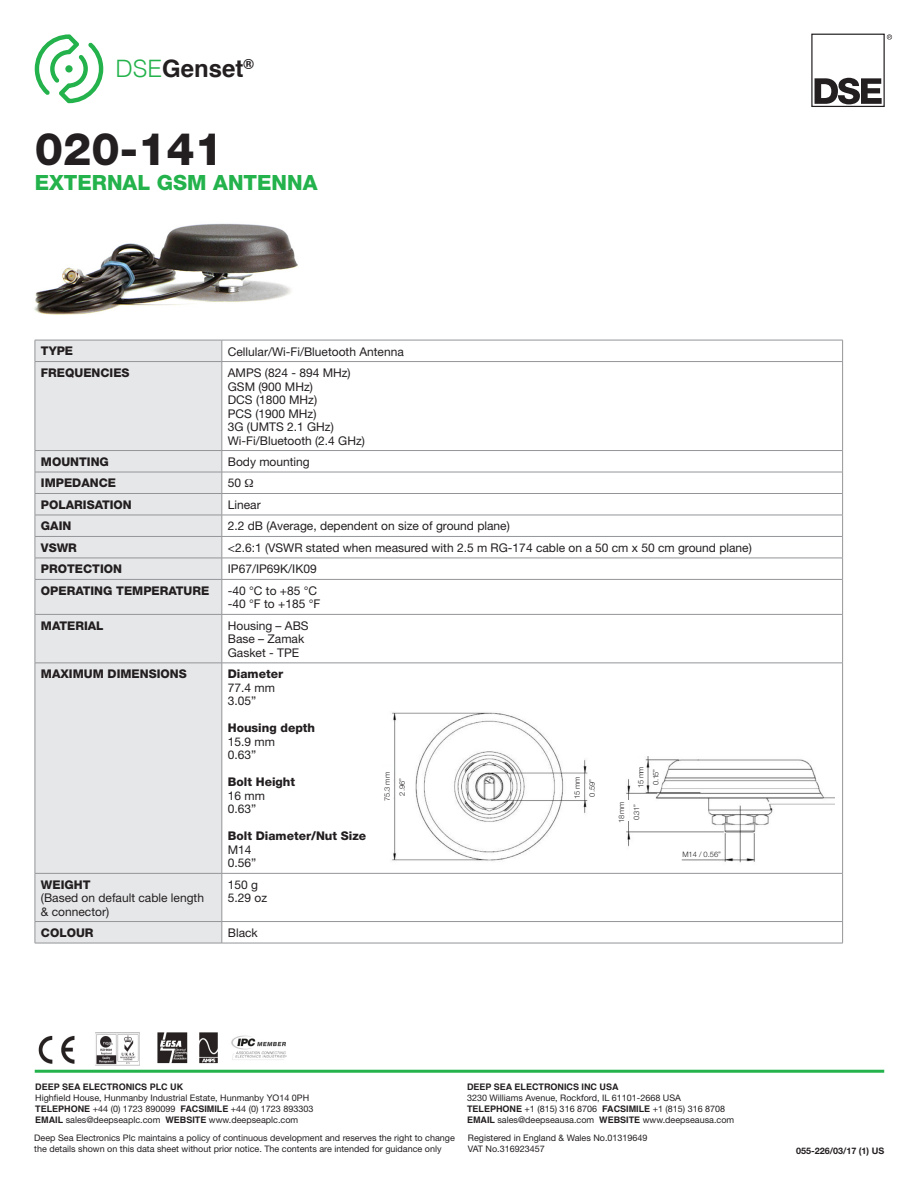
<style>
.page{position:relative;width:918px;height:1188px;background:#fff}
.page>*{position:absolute;margin:0;border:0;box-sizing:border-box;transform-origin:0 0}
.t1{font:800 45px "Helvetica Neue";color:#231f20}
.t2{font:700 24px "Helvetica";color:#231f20}
.t3{font:800 21px "Helvetica Neue";color:#23b24b}
.t4{font:12px "Helvetica Neue";color:#231f20}
.t5{font:800 12px "Helvetica Neue";color:#231f20}
.t6{font:9px/10.8px "Helvetica Neue";color:#231f20}
.t7{font:700 9px "Helvetica";color:#231f20}
.t8{font:700 9px "Helvetica Neue";color:#231f20}
.t9{font:300 7.5px "Helvetica Neue";color:#231f20}
.s1{font-weight:300;color:#23b24b}
.s2{font-family:"Helvetica";font-weight:700}
</style>
<div class="page">
<img style="left:392px;top:712px;width:196px;height:149px">
<img style="left:626px;top:756px;width:208px;height:107px">
<div style="left:614px;top:800px;width:15px;height:20px;background:#fff"></div>
<div style="left:679px;top:838px;width:41px;height:20px;background:#fff"></div>
<img style="left:34px;top:223px;width:264px;height:92px">
<hr style="left:35px;top:1070px;width:849px;height:3px;background:#23b24b">
<svg style="left:811px;top:34px;width:81px;height:73px"></svg>
<img style="left:38px;top:1035px;width:37px;height:29px">
<img style="left:95px;top:1032px;width:192px;height:33px">
<svg style="left:35px;top:34px;width:68px;height:69px"></svg>
<div style="left:65px;top:65px;width:8px;height:8px;background:#23b24b;border-radius:50%"></div>
<div style="left:36px;top:341px;width:186px;height:602px;background:#e6e7e9"></div>
<hr style="left:35px;top:340px;width:187px;height:1px;background:#939598">
<svg style="left:35px;top:340px;width:1px;height:21px"></svg>
<hr style="left:222px;top:340px;width:621px;height:1px;background:#939598">
<svg style="left:222px;top:340px;width:1px;height:21px"></svg>
<svg style="left:842px;top:340px;width:1px;height:21px"></svg>
<hr style="left:35px;top:361px;width:187px;height:1px;background:#939598">
<hr style="left:35px;top:362px;width:1px;height:88px;background:#939598">
<hr style="left:222px;top:361px;width:621px;height:1px;background:#939598">
<hr style="left:222px;top:362px;width:1px;height:88px;background:#939598">
<hr style="left:842px;top:362px;width:1px;height:88px;background:#939598">
<hr style="left:35px;top:450px;width:187px;height:1px;background:#939598">
<hr style="left:222px;top:450px;width:621px;height:1px;background:#939598">
<hr style="left:35px;top:472px;width:187px;height:1px;background:#939598">
<hr style="left:222px;top:472px;width:621px;height:1px;background:#939598">
<hr style="left:35px;top:493px;width:187px;height:1px;background:#939598">
<hr style="left:222px;top:493px;width:621px;height:1px;background:#939598">
<hr style="left:35px;top:515px;width:187px;height:1px;background:#939598">
<hr style="left:222px;top:515px;width:621px;height:1px;background:#939598">
<hr style="left:35px;top:536px;width:187px;height:1px;background:#939598">
<hr style="left:222px;top:536px;width:621px;height:1px;background:#939598">
<hr style="left:35px;top:558px;width:187px;height:1px;background:#939598">
<svg style="left:35px;top:451px;width:1px;height:128px"></svg>
<hr style="left:222px;top:558px;width:621px;height:1px;background:#939598">
<svg style="left:222px;top:451px;width:1px;height:128px"></svg>
<svg style="left:842px;top:451px;width:1px;height:128px"></svg>
<hr style="left:35px;top:579px;width:187px;height:1px;background:#939598">
<hr style="left:35px;top:580px;width:1px;height:34px;background:#939598">
<hr style="left:222px;top:579px;width:621px;height:1px;background:#939598">
<hr style="left:222px;top:580px;width:1px;height:34px;background:#939598">
<hr style="left:842px;top:580px;width:1px;height:34px;background:#939598">
<hr style="left:35px;top:614px;width:187px;height:1px;background:#939598">
<hr style="left:35px;top:615px;width:1px;height:48px;background:#939598">
<hr style="left:222px;top:614px;width:621px;height:1px;background:#939598">
<hr style="left:222px;top:615px;width:1px;height:48px;background:#939598">
<hr style="left:842px;top:615px;width:1px;height:48px;background:#939598">
<hr style="left:35px;top:663px;width:187px;height:1px;background:#939598">
<hr style="left:35px;top:663px;width:1px;height:210px;background:#939598">
<hr style="left:222px;top:663px;width:621px;height:1px;background:#939598">
<hr style="left:222px;top:663px;width:1px;height:210px;background:#939598">
<hr style="left:842px;top:663px;width:1px;height:210px;background:#939598">
<hr style="left:35px;top:873px;width:187px;height:1px;background:#939598">
<hr style="left:35px;top:874px;width:1px;height:47px;background:#939598">
<hr style="left:222px;top:873px;width:621px;height:1px;background:#939598">
<hr style="left:222px;top:874px;width:1px;height:47px;background:#939598">
<hr style="left:842px;top:874px;width:1px;height:47px;background:#939598">
<hr style="left:35px;top:921px;width:187px;height:1px;background:#939598">
<svg style="left:35px;top:922px;width:1px;height:21px"></svg>
<hr style="left:222px;top:921px;width:621px;height:1px;background:#939598">
<svg style="left:222px;top:922px;width:1px;height:21px"></svg>
<svg style="left:842px;top:922px;width:1px;height:21px"></svg>
<hr style="left:35px;top:943px;width:187px;height:1px;background:#939598">
<hr style="left:222px;top:943px;width:621px;height:1px;background:#939598">
<p class="t2" style="left:116px;top:50px;width:140px"><span class="s1">DSE</span>Genset<sup>®</sup></p>
<p class="t1" style="left:35px;top:122px;width:190px">020-141</p>
<p class="t3" style="left:35px;top:170px;width:284px">EXTERNAL GSM ANTENNA</p>
<p class="t5" style="left:41px;top:344px;width:34px">TYPE</p>
<p class="t4" style="left:228px;top:344px;width:178px">Cellular/Wi-Fi/Bluetooth Antenna</p>
<p class="t5" style="left:41px;top:365px;width:90px">FREQUENCIES</p>
<p class="t4" style="left:228px;top:366px;width:124px">AMPS (824 - 894 MHz)</p>
<p class="t4" style="left:228px;top:379px;width:87px">GSM (900 MHz)</p>
<p class="t4" style="left:228px;top:393px;width:91px">DCS (1800 MHz)</p>
<p class="t4" style="left:228px;top:406px;width:90px">PCS (1900 MHz)</p>
<p class="t4" style="left:228px;top:420px;width:107px">3G (UMTS 2.1 GHz)</p>
<p class="t4" style="left:228px;top:433px;width:139px">Wi-Fi/Bluetooth (2.4 GHz)</p>
<p class="t5" style="left:41px;top:454px;width:70px">MOUNTING</p>
<p class="t4" style="left:228px;top:455px;width:84px">Body mounting</p>
<p class="t5" style="left:41px;top:476px;width:77px">IMPEDANCE</p>
<p class="t4" style="left:228px;top:476px;width:15px">50</p>
<p class="t5" style="left:41px;top:497px;width:92px">POLARISATION</p>
<p class="t4" style="left:228px;top:498px;width:34px">Linear</p>
<p class="t5" style="left:41px;top:519px;width:32px">GAIN</p>
<p class="t4" style="left:228px;top:519px;width:284px">2.2 dB (Average, dependent on size of ground plane)</p>
<p class="t5" style="left:41px;top:540px;width:38px">VSWR</p>
<p class="t4" style="left:228px;top:541px;width:526px">&lt;2.6:1 (VSWR stated when measured with 2.5 m RG-174 cable on a 50 cm x 50 cm ground plane)</p>
<p class="t5" style="left:41px;top:562px;width:83px">PROTECTION</p>
<p class="t4" style="left:228px;top:562px;width:90px">IP67/IP69K/IK09</p>
<p class="t5" style="left:41px;top:583px;width:170px">OPERATING TEMPERATURE</p>
<p class="t4" style="left:228px;top:583px;width:91px">-40 °C to +85 °C</p>
<p class="t4" style="left:228px;top:597px;width:94px">-40 °F to +185 °F</p>
<p class="t5" style="left:41px;top:618px;width:64px">MATERIAL</p>
<p class="t4" style="left:228px;top:618px;width:82px">Housing – ABS</p>
<p class="t4" style="left:228px;top:632px;width:78px">Base – Zamak</p>
<p class="t4" style="left:228px;top:645px;width:73px">Gasket - TPE</p>
<p class="t5" style="left:41px;top:667px;width:147px">MAXIMUM DIMENSIONS</p>
<p class="t5" style="left:228px;top:667px;width:57px">Diameter</p>
<p class="t4" style="left:228px;top:680px;width:49px">77.4 mm</p>
<p class="t4" style="left:228px;top:694px;width:30px">3.05”</p>
<p class="t5" style="left:228px;top:721px;width:89px">Housing depth</p>
<p class="t4" style="left:228px;top:734px;width:49px">15.9 mm</p>
<p class="t4" style="left:228px;top:748px;width:30px">0.63”</p>
<p class="t5" style="left:228px;top:775px;width:69px">Bolt Height</p>
<p class="t4" style="left:228px;top:788px;width:39px">16 mm</p>
<p class="t4" style="left:228px;top:802px;width:30px">0.63”</p>
<p class="t5" style="left:228px;top:829px;width:140px">Bolt Diameter/Nut Size</p>
<p class="t4" style="left:228px;top:842px;width:25px">M14</p>
<p class="t4" style="left:228px;top:856px;width:30px">0.56”</p>
<p class="t5" style="left:41px;top:877px;width:51px">WEIGHT</p>
<p class="t4" style="left:41px;top:891px;width:165px">(Based on default cable length</p>
<p class="t4" style="left:41px;top:904px;width:70px">&amp; connector)</p>
<p class="t9" style="left:636px;top:788px;width:23px;rotate:-90deg">15 mm</p>
<p class="t9" style="left:651px;top:785px;width:17px;rotate:-90deg">0.15”</p>
<p class="t9" style="left:383px;top:801px;width:31px;rotate:-90deg">75.3 mm</p>
<p class="t9" style="left:398px;top:796px;width:19px;rotate:-90deg">2.96”</p>
<p class="t9" style="left:573px;top:799px;width:24px;rotate:-90deg">15 mm</p>
<p class="t9" style="left:588px;top:797px;width:19px;rotate:-90deg">0.59”</p>
<p class="t9" style="left:617px;top:823px;width:22px;rotate:-90deg">18 mm</p>
<p class="t9" style="left:632px;top:820px;width:17px;rotate:-90deg">0.31”</p>
<p class="t9" style="left:682px;top:850px;width:40px">M14 / 0.56”</p>
<p class="t4" style="left:228px;top:877px;width:32px">150 g</p>
<p class="t4" style="left:228px;top:891px;width:41px">5.29 oz</p>
<p class="t5" style="left:41px;top:925px;width:54px">COLOUR</p>
<p class="t4" style="left:228px;top:926px;width:32px">Black</p>
<p class="t7" style="left:35px;top:1080px;width:150px">DEEP SEA ELECTRONICS PLC UK</p>
<p class="t6" style="left:35px;top:1092px;width:275px">Highfield House, Hunmanby Industrial Estate, Hunmanby YO14 0PH</p>
<p class="t6" style="left:35px;top:1103px;width:280px"><span class="s2">TELEPHONE</span> +44 (0) 1723 890099 <span class="s2">FACSIMILE</span> +44 (0) 1723 893303</p>
<p class="t6" style="left:35px;top:1114px;width:265px"><span class="s2">EMAIL</span> sales@deepseaplc.com <span class="s2">WEBSITE</span> www.deepseaplc.com</p>
<p class="t7" style="left:467px;top:1080px;width:153px">DEEP SEA ELECTRONICS INC USA</p>
<p class="t6" style="left:467px;top:1092px;width:216px">3230 Williams Avenue, Rockford, IL 61101-2668 USA</p>
<p class="t6" style="left:467px;top:1103px;width:260px"><span class="s2">TELEPHONE</span> +1 (815) 316 8706 <span class="s2">FACSIMILE</span> +1 (815) 316 8708</p>
<p class="t6" style="left:467px;top:1114px;width:269px"><span class="s2">EMAIL</span> sales@deepseausa.com <span class="s2">WEBSITE</span> www.deepseausa.com</p>
<p class="t6" style="left:34px;top:1132px;width:422px">Deep Sea Electronics Plc maintains a policy of continuous development and reserves the right to change the details shown on this data sheet without prior notice. The contents are intended for guidance only</p>
<p class="t6" style="left:468px;top:1132px;width:181px">Registered in England &amp; Wales No.01319649</p>
<p class="t6" style="left:468px;top:1143px;width:78px">VAT No.316923457</p>
<p class="t8" style="left:796px;top:1146px;width:90px">055-226/03/17 (1) US</p>
</div>
